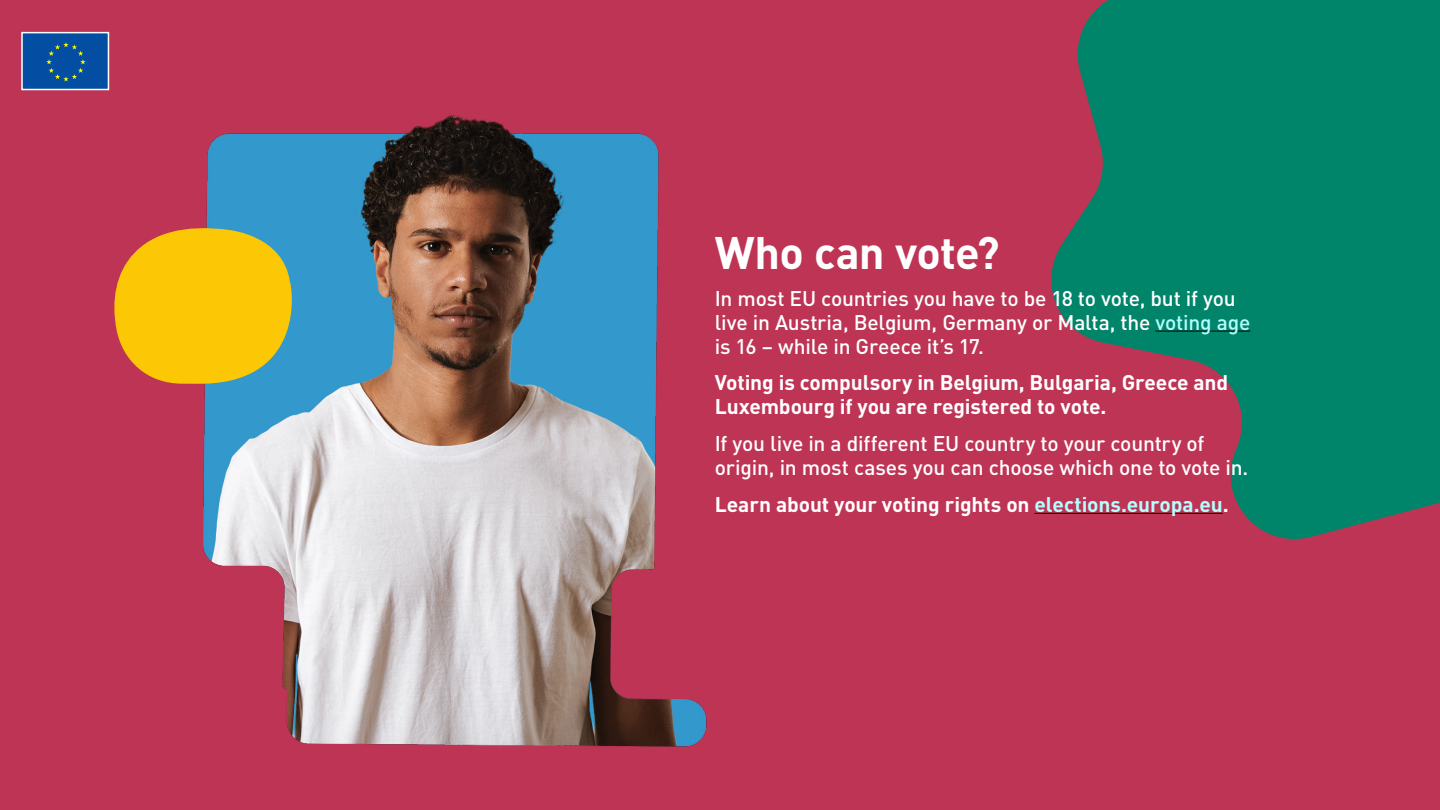
<style>
.page{position:relative;width:1440px;height:810px;background:#be3455}
.page>*{position:absolute;margin:0;border:0;box-sizing:border-box;transform-origin:0 0}
.T1{font:700 45px "DIN Pro";letter-spacing:-.02em;color:#fff}
.Body{font:500 21px/24px "DIN Pro";letter-spacing:-.01em;color:#fff}
.Body-2{font:700 21px/24px "DIN Pro";letter-spacing:-.005em;color:#fff}
.s1{color:#b3ffff}
</style>
<div class="page">
<svg style="left:1037px;top:0;width:403px;height:540px;fill:#00856b"></svg>
<img style="left:203px;top:115px;width:504px;height:632px">
<svg style="left:114px;top:217px;width:191px;height:167px;background:#d1ae30"></svg>
<hr style="left:1155px;top:331px;width:95px;height:1px;background:#000">
<hr style="left:1035px;top:513px;width:188px;height:1px;background:#000">
<div style="left:21px;top:32px;width:88px;height:58px;background:#034ea2;border:2px solid #fff"></div>
<svg style="left:46px;top:42px;width:40px;height:39px"></svg>
<h1 class="T1" style="left:715px;top:222px;width:287px">Who can vote?</h1>
<p class="Body" style="left:715px;top:285px;width:537px">In most EU countries you have to be 18 to vote, but if you live in Austria, Belgium, Germany or Malta, the <span class="s1">voting age </span>is 16 – while in Greece it’s 17.</p>
<p class="Body-2" style="left:715px;top:370px;width:515px">Voting is compulsory in Belgium, Bulgaria, Greece and<br>Luxembourg if you are registered to vote.</p>
<p class="Body" style="left:715px;top:431px;width:535px">If you live in a different EU country to your country of origin, in most cases you can choose which one to vote in.</p>
<p class="Body-2" style="left:715px;top:491px;width:516px">Learn about your voting rights on <span class="s1">elections.europa.eu</span>.</p>
</div>
